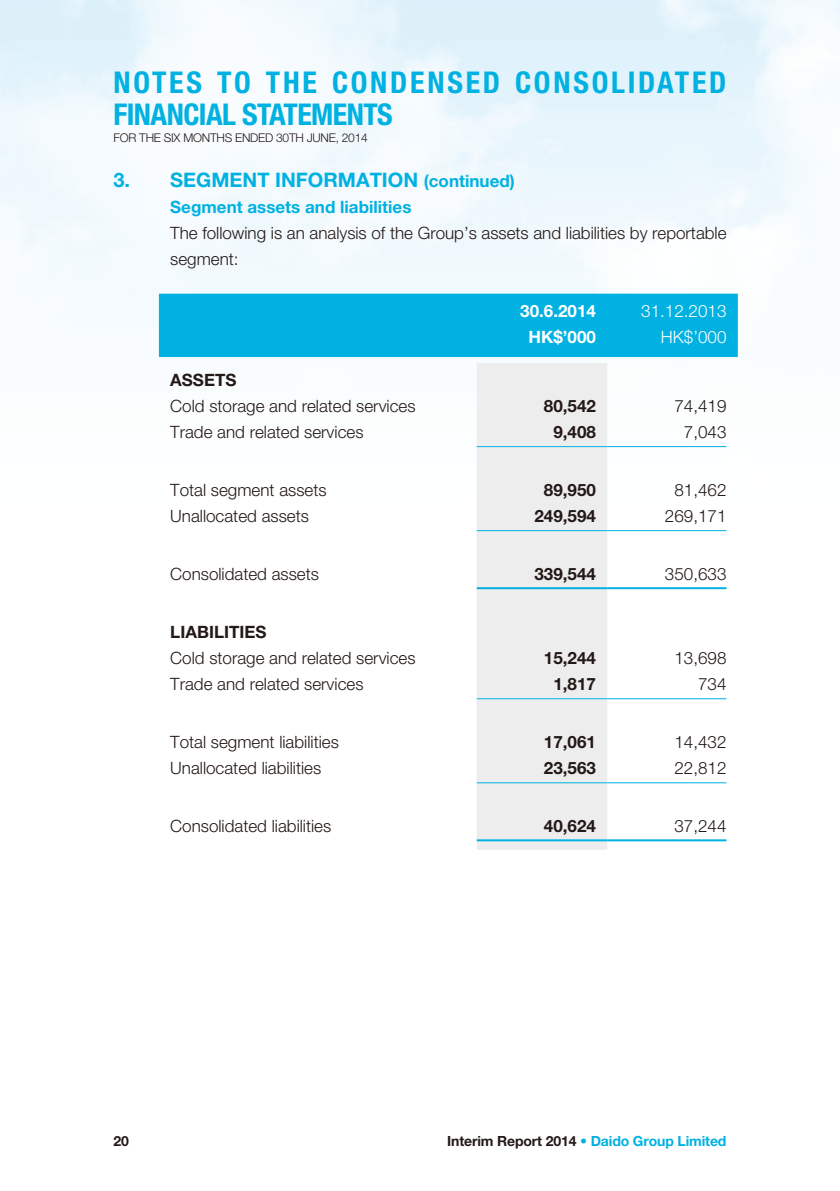
<style>
.page{position:relative;width:840px;height:1191px;background:#fff}
.page>*{position:absolute;margin:0;border:0;box-sizing:border-box;transform-origin:0 0}
.t1{font:700 condensed 30px/32px "Helvetica Neue LT Std";letter-spacing:.09em;color:#00b1e1}
.t2{font:700 20px "Helvetica Neue LT Std";color:#00b1e1}
.t3{font:300 17px/26px "Helvetica Neue LT Std";color:#231916}
.t4{font:700 17px "Helvetica Neue LT Std";color:#231916}
.t5{font:300 17px "Helvetica Neue LT Std";color:#fff}
.t6{font:700 17px "Helvetica Neue LT Std";color:#fff}
.t7{font:700 14px "Helvetica Neue LT Std";letter-spacing:-.01em;color:#00b1e1}
.t8{font:700 14px "Helvetica Neue LT Std";color:#231916}
.t9{font:300 12px "Helvetica Neue LT Std";letter-spacing:-.02em;color:#231916}
.s1{font-size:17px}
.s2{font-weight:700;color:#00b1e1}
.s3{font-weight:700}
.s4{color:#231916}
</style>
<div class="page">
<img style="left:0;top:0;width:839px;height:842px">
<div style="left:159px;top:294px;width:578px;height:63px;background:#00b1e1"></div>
<div style="left:476px;top:363px;width:131px;height:487px;background:#ededee"></div>
<hr style="left:476px;top:446px;width:131px;height:1px;background:#00b1e1">
<hr style="left:607px;top:446px;width:119px;height:1px;background:#00b1e1">
<hr style="left:476px;top:530px;width:131px;height:1px;background:#00b1e1">
<hr style="left:607px;top:530px;width:119px;height:1px;background:#00b1e1">
<hr style="left:476px;top:587px;width:131px;height:2px;background:#00b1e1">
<hr style="left:607px;top:587px;width:119px;height:2px;background:#00b1e1">
<hr style="left:476px;top:698px;width:131px;height:1px;background:#00b1e1">
<hr style="left:607px;top:698px;width:119px;height:1px;background:#00b1e1">
<hr style="left:476px;top:782px;width:131px;height:1px;background:#00b1e1">
<hr style="left:607px;top:782px;width:119px;height:1px;background:#00b1e1">
<hr style="left:476px;top:839px;width:131px;height:2px;background:#00b1e1">
<hr style="left:607px;top:839px;width:119px;height:2px;background:#00b1e1">
<p class="t1" style="left:113px;top:70px;width:614px">NOTES TO THE CONDENSED CONSOLIDATED<br>FINANCIAL STATEMENTS</p>
<p class="t9" style="left:113px;top:133px;width:256px">FOR THE SIX MONTHS ENDED 30TH JUNE, 2014</p>
<p class="t2" style="left:113px;top:172px;width:402px">3. SEGMENT INFORMATION <span class="s1">(continued)</span></p>
<p class="t3" style="left:170px;top:196px;width:557px"><span class="s2">Segment assets and liabilities<br></span>The following is an analysis of the Group’s assets and liabilities by reportable segment:</p>
<p class="t6" style="left:520px;top:304px;width:77px">30.6.2014</p>
<p class="t5" style="left:641px;top:304px;width:87px">31.12.2013</p>
<p class="t6" style="left:528px;top:330px;width:69px">HK$’000</p>
<p class="t5" style="left:660px;top:330px;width:67px">HK$’000</p>
<p class="t3" style="left:170px;top:369px;width:247px"><span class="s3">ASSETS<br></span>Cold storage and related services</p>
<p class="t4" style="left:543px;top:400px;width:53px">80,542</p>
<p class="t3" style="left:674px;top:395px;width:53px">74,419</p>
<p class="t3" style="left:170px;top:421px;width:195px">Trade and related services</p>
<p class="t4" style="left:553px;top:426px;width:44px">9,408</p>
<p class="t3" style="left:683px;top:421px;width:44px">7,043</p>
<p class="t3" style="left:170px;top:479px;width:158px">Total segment assets</p>
<p class="t4" style="left:543px;top:484px;width:53px">89,950</p>
<p class="t3" style="left:674px;top:479px;width:53px">81,462</p>
<p class="t3" style="left:170px;top:505px;width:140px">Unallocated assets</p>
<p class="t4" style="left:534px;top:510px;width:63px">249,594</p>
<p class="t3" style="left:664px;top:505px;width:63px">269,171</p>
<p class="t3" style="left:170px;top:563px;width:150px">Consolidated assets</p>
<p class="t4" style="left:534px;top:568px;width:63px">339,544</p>
<p class="t3" style="left:664px;top:563px;width:63px">350,633</p>
<p class="t3" style="left:170px;top:621px;width:247px"><span class="s3">LIABILITIES<br></span>Cold storage and related services</p>
<p class="t4" style="left:543px;top:652px;width:53px">15,244</p>
<p class="t3" style="left:674px;top:647px;width:53px">13,698</p>
<p class="t3" style="left:170px;top:673px;width:195px">Trade and related services</p>
<p class="t4" style="left:553px;top:678px;width:44px">1,817</p>
<p class="t3" style="left:697px;top:673px;width:30px">734</p>
<p class="t3" style="left:170px;top:731px;width:170px">Total segment liabilities</p>
<p class="t4" style="left:543px;top:736px;width:53px">17,061</p>
<p class="t3" style="left:674px;top:731px;width:53px">14,432</p>
<p class="t3" style="left:170px;top:757px;width:152px">Unallocated liabilities</p>
<p class="t4" style="left:543px;top:762px;width:53px">23,563</p>
<p class="t3" style="left:674px;top:757px;width:53px">22,812</p>
<p class="t3" style="left:170px;top:815px;width:162px">Consolidated liabilities</p>
<p class="t4" style="left:543px;top:820px;width:53px">40,624</p>
<p class="t3" style="left:674px;top:815px;width:53px">37,244</p>
<p class="t8" style="left:113px;top:1135px;width:17px">20</p>
<p class="t7" style="left:447px;top:1135px;width:281px"><span class="s4">Interim Report 2014</span> • Daido Group Limited</p>
</div>
